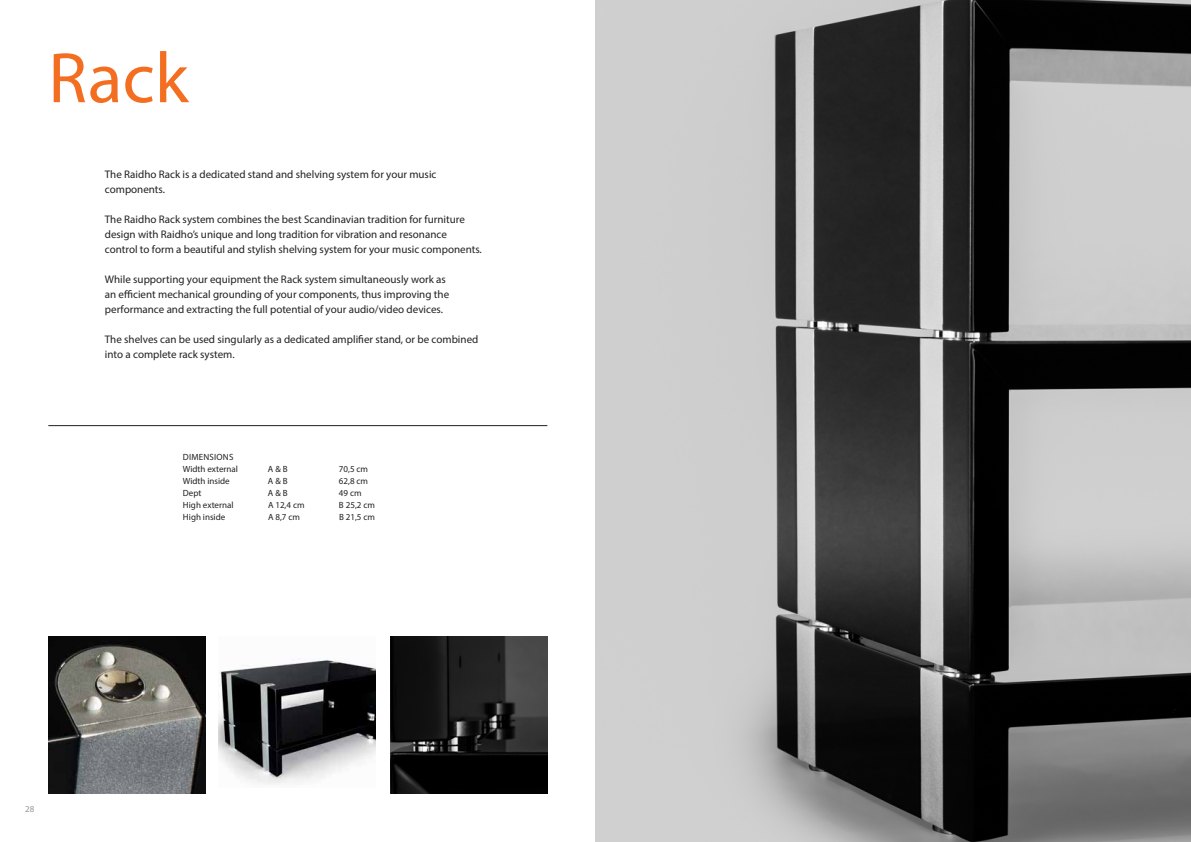
<style>
.page{position:relative;width:1191px;height:842px;background:#fff}
.page>*{position:absolute;margin:0;border:0;box-sizing:border-box;transform-origin:0 0}
.t1{font:72px "Myriad Pro";color:#f36e21}
.t2{font:11px/15px "Myriad Pro";color:#231f20}
.t3{font:9px/12px "Myriad Pro";color:#231f20}
.t4{font:9px "Myriad Pro";color:#939598}
</style>
<div class="page">
<img style="left:390px;top:636px;width:157px;height:158px">
<img style="left:48px;top:636px;width:157px;height:158px">
<img style="left:218px;top:660px;width:157px;height:124px">
<hr style="left:48px;top:425px;width:499px;height:1px;background:#231f20">
<img style="left:595px;top:0;width:596px;height:842px">
<h1 class="t1" style="left:48px;top:34px;width:142px">Rack</h1>
<p class="t2" style="left:105px;top:167px;width:333px">The Raidho Rack is a dedicated stand and shelving system for your music components.</p>
<p class="t2" style="left:105px;top:212px;width:378px">The Raidho Rack system combines the best Scandinavian tradition for furniture design with Raidho’s unique and long tradition for vibration and resonance control to form a beautiful and stylish shelving system for your music components.</p>
<p class="t2" style="left:105px;top:272px;width:346px">While supporting your equipment the Rack system simultaneously work as an efficient mechanical grounding of your components, thus improving the performance and extracting the full potential of your audio/video devices.</p>
<p class="t2" style="left:105px;top:332px;width:375px">The shelves can be used singularly as a dedicated amplifier stand, or be combined into a complete rack system.</p>
<p class="t3" style="left:183px;top:451px;width:57px">DIMENSIONS<br>Width external</p>
<p class="t3" style="left:268px;top:463px;width:21px">A &amp; B</p>
<p class="t3" style="left:339px;top:463px;width:31px">70,5 cm</p>
<p class="t3" style="left:183px;top:475px;width:48px">Width inside</p>
<p class="t3" style="left:268px;top:475px;width:21px">A &amp; B</p>
<p class="t3" style="left:339px;top:475px;width:31px">62,8 cm</p>
<p class="t3" style="left:183px;top:487px;width:20px">Dept</p>
<p class="t3" style="left:268px;top:487px;width:21px">A &amp; B</p>
<p class="t3" style="left:339px;top:487px;width:24px">49 cm</p>
<p class="t3" style="left:183px;top:499px;width:52px">High external</p>
<p class="t3" style="left:268px;top:499px;width:38px">A 12,4 cm</p>
<p class="t3" style="left:339px;top:499px;width:37px">B 25,2 cm</p>
<p class="t3" style="left:183px;top:511px;width:44px">High inside</p>
<p class="t3" style="left:268px;top:511px;width:33px">A 8,7 cm</p>
<p class="t3" style="left:339px;top:511px;width:37px">B 21,5 cm</p>
<p class="t4" style="left:25px;top:803px;width:11px">28</p>
</div>
